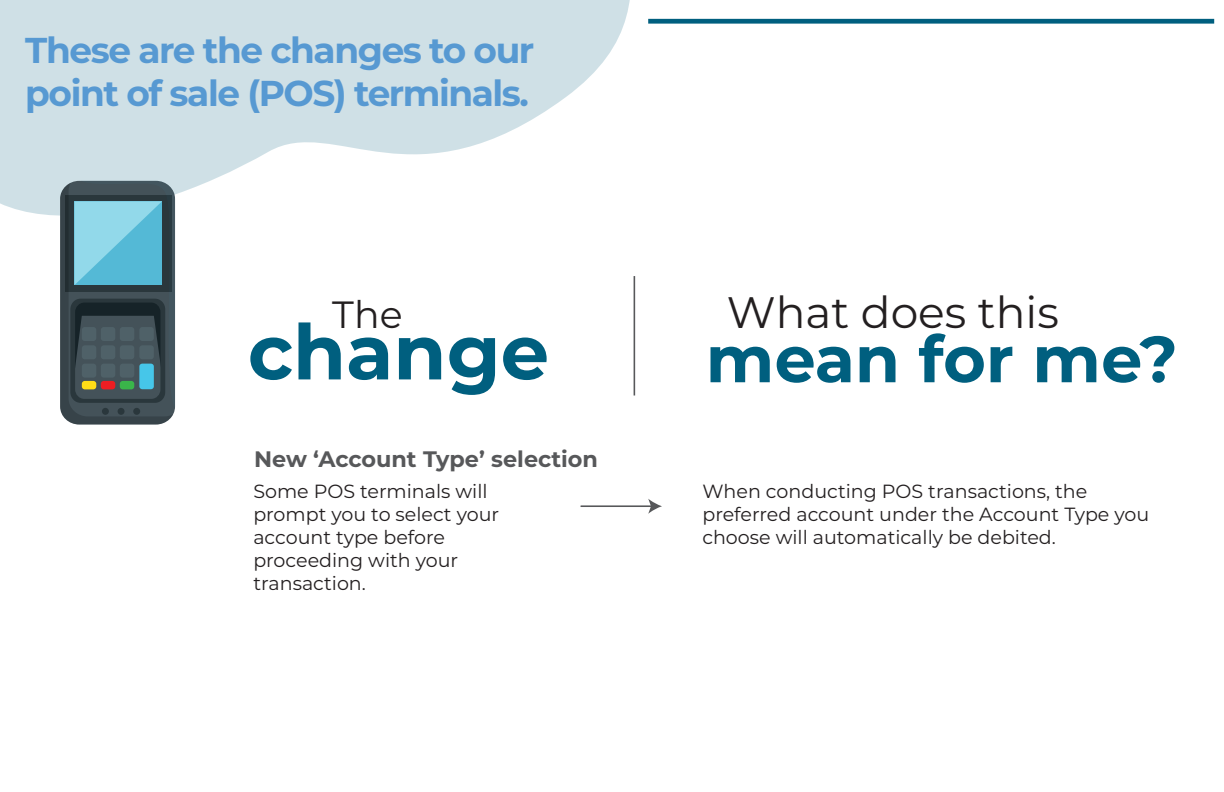
<style>
.page{position:relative;width:1224px;height:792px;background:#fff}
.page>*{position:absolute;margin:0;border:0;box-sizing:border-box;transform-origin:0 0}
.t1{font:700 76.8px "Montserrat";color:#005f7f}
.t2{font:700 65.2px "Montserrat";color:#005f7f}
.t3{font:44px "Montserrat";color:#231f20}
.t4{font:38px "Montserrat";color:#231f20}
.t5{font:700 36px/43.2px "Montserrat";letter-spacing:-.04em;color:#5799d2}
.t6{font:700 22.4px "Montserrat";color:#57585a}
.t7{font:19px/22.8px "Montserrat";color:#231f20}
</style>
<div class="page">
<svg style="left:0;top:0;width:666px;height:216px;fill:#cfe0e6"></svg>
<div style="left:648px;top:19px;width:566px;height:5px;background:#005f7f"></div>
<hr style="left:581px;top:505px;width:71px;height:2px;background:#57585a">
<svg style="left:648px;top:499px;width:14px;height:15px"></svg>
<hr style="left:634px;top:276px;width:1px;height:120px;background:#57585a">
<svg style="left:60px;top:181px;width:115px;height:244px;background:#4c6e78"></svg>
<h3 class="t5" style="left:25px;top:27px;width:511px">These are the changes to our point of sale (POS) terminals.</h3>
<h3 class="t4" style="left:332px;top:289px;width:72px">The</h3>
<h1 class="t1" style="left:248px;top:297px;width:303px">change</h1>
<p class="t6" style="left:254px;top:442px;width:346px">New ‘Account Type’ selection</p>
<h3 class="t3" style="left:727px;top:282px;width:334px">What does this</h3>
<h2 class="t2" style="left:706px;top:312px;width:474px">mean for me?</h2>
<p class="t7" style="left:253px;top:479px;width:247px">Some POS terminals will prompt you to select your account type before proceeding with your transaction.</p>
<p class="t7" style="left:702px;top:479px;width:448px">When conducting POS transactions, the preferred account under the Account Type you choose will automatically be debited.</p>
</div>
